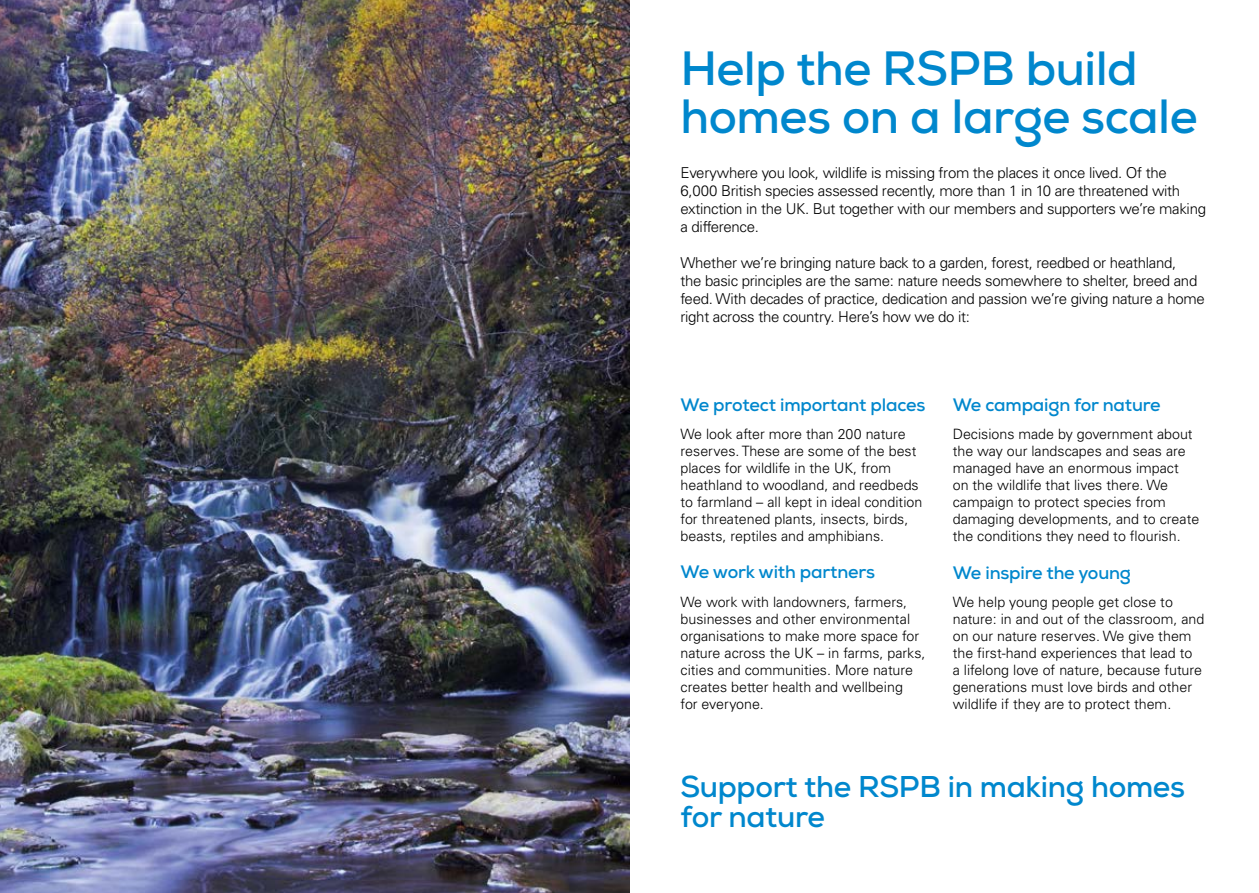
<style>
.page{position:relative;width:1259px;height:893px;background:#fff}
.page>*{position:absolute;margin:0;border:0;box-sizing:border-box;transform-origin:0 0}
.t1{font:700 48px/48px "Nexa";letter-spacing:-.01em;color:#0087cd}
.t2{font:700 30px/30px "Nexa";letter-spacing:-.01em;color:#0087cd}
.t3{font:700 18px "Nexa";letter-spacing:-.01em;color:#0087cd}
.t4{font:300 15px/18px "Univers";letter-spacing:-.02em;color:#000}
.t5{font:300 14.25px/17.1px "Univers";color:#000}
</style>
<div class="page">
<img style="left:0;top:0;width:629px;height:893px">
<h1 class="t1" style="left:680px;top:44px;width:519px">Help the RSPB build homes on a large scale</h1>
<p class="t4" style="left:680px;top:163px;width:527px">Everywhere you look, wildlife is missing from the places it once lived. Of the 6,000 British species assessed recently, more than 1 in 10 are threatened with extinction in the UK. But together with our members and supporters we’re making a difference.</p>
<p class="t4" style="left:680px;top:253px;width:526px">Whether we’re bringing nature back to a garden, forest, reedbed or heathland,<br>the basic principles are the same: nature needs somewhere to shelter, breed and feed. With decades of practice, dedication and passion we’re giving nature a home right across the country. Here’s how we do it:</p>
<p class="t3" style="left:680px;top:393px;width:246px">We protect important places</p>
<p class="t5" style="left:680px;top:425px;width:243px">We look after more than 200 nature reserves. These are some of the best places for wildlife in the UK, from heathland to woodland, and reedbeds to farmland – all kept in ideal condition for threatened plants, insects, birds, beasts, reptiles and amphibians.</p>
<p class="t3" style="left:680px;top:561px;width:196px">We work with partners</p>
<p class="t5" style="left:680px;top:593px;width:246px">We work with landowners, farmers, businesses and other environmental organisations to make more space for nature across the UK – in farms, parks, cities and communities. More nature creates better health and wellbeing<br>for everyone.</p>
<p class="t3" style="left:952px;top:393px;width:209px">We campaign for nature</p>
<p class="t5" style="left:952px;top:425px;width:248px">Decisions made by government about the way our landscapes and seas are managed have an enormous impact<br>on the wildlife that lives there. We campaign to protect species from damaging developments, and to create the conditions they need to flourish.</p>
<p class="t3" style="left:952px;top:561px;width:180px">We inspire the young</p>
<p class="t5" style="left:952px;top:593px;width:253px">We help young people get close to nature: in and out of the classroom, and on our nature reserves. We give them the first-hand experiences that lead to<br>a lifelong love of nature, because future generations must love birds and other wildlife if they are to protect them.</p>
<h2 class="t2" style="left:680px;top:772px;width:506px">Support the RSPB in making homes for nature</h2>
</div>
